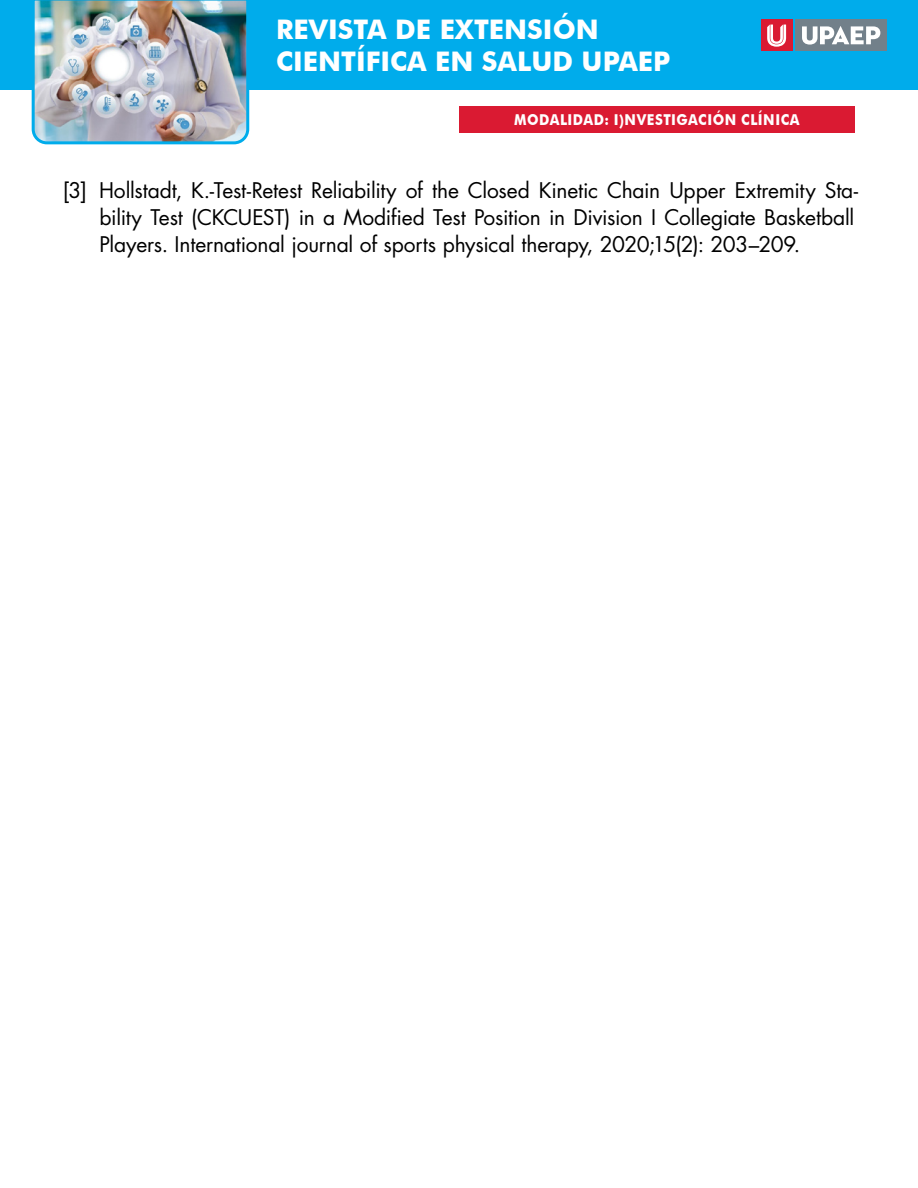
<style>
.page{position:relative;width:918px;height:1188px;background:#fff}
.page>*{position:absolute;margin:0;border:0;box-sizing:border-box;transform-origin:0 0}
.t1{font:700 27px/32.4px "Futura BT";color:#fff}
.referencias{font:21px/27px "Futura Std";letter-spacing:-.01em;color:#000}
.t2{font:700 15px "Futura BT";color:#fff;scale:.9 1}
</style>
<div class="page">
<div style="left:0;top:0;width:918px;height:90px;background:#00aceb"></div>
<img style="left:31px;top:0;width:219px;height:145px">
<div style="left:796px;top:20px;width:91px;height:31px;background:#72808a"></div>
<svg style="left:802px;top:26px;width:78px;height:19px"></svg>
<div style="left:761px;top:20px;width:31px;height:31px;background:#da1a32"></div>
<svg style="left:767px;top:25px;width:19px;height:22px"></svg>
<div style="left:459px;top:106px;width:396px;height:27px;background:#da1a32"></div>
<p class="t1" style="left:276px;top:13px;width:396px">REVISTA DE EXTENSIÓN<br>CIENTÍFICA EN SALUD UPAEP</p>
<p class="t2" style="left:514px;top:111px;width:26px">MODALIDAD</p>
<p class="t2" style="left:605px;top:111px;width:34px">: I)NVESTIGACIÓN</p>
<p class="t2" style="left:741px;top:111px;width:21px">CLÍNICA</p>
<p class="referencias" style="left:99px;top:177px;width:760px;text-indent:-37px">[3] Hollstadt, K.-Test-Retest Reliability of the Closed Kinetic Chain Upper Extremity Sta&shy;bility Test (CKCUEST) in a Modified Test Position in Division I Collegiate Basketball<br>Players. International journal of sports physical therapy, 2020;15(2): 203–209.</p>
</div>
